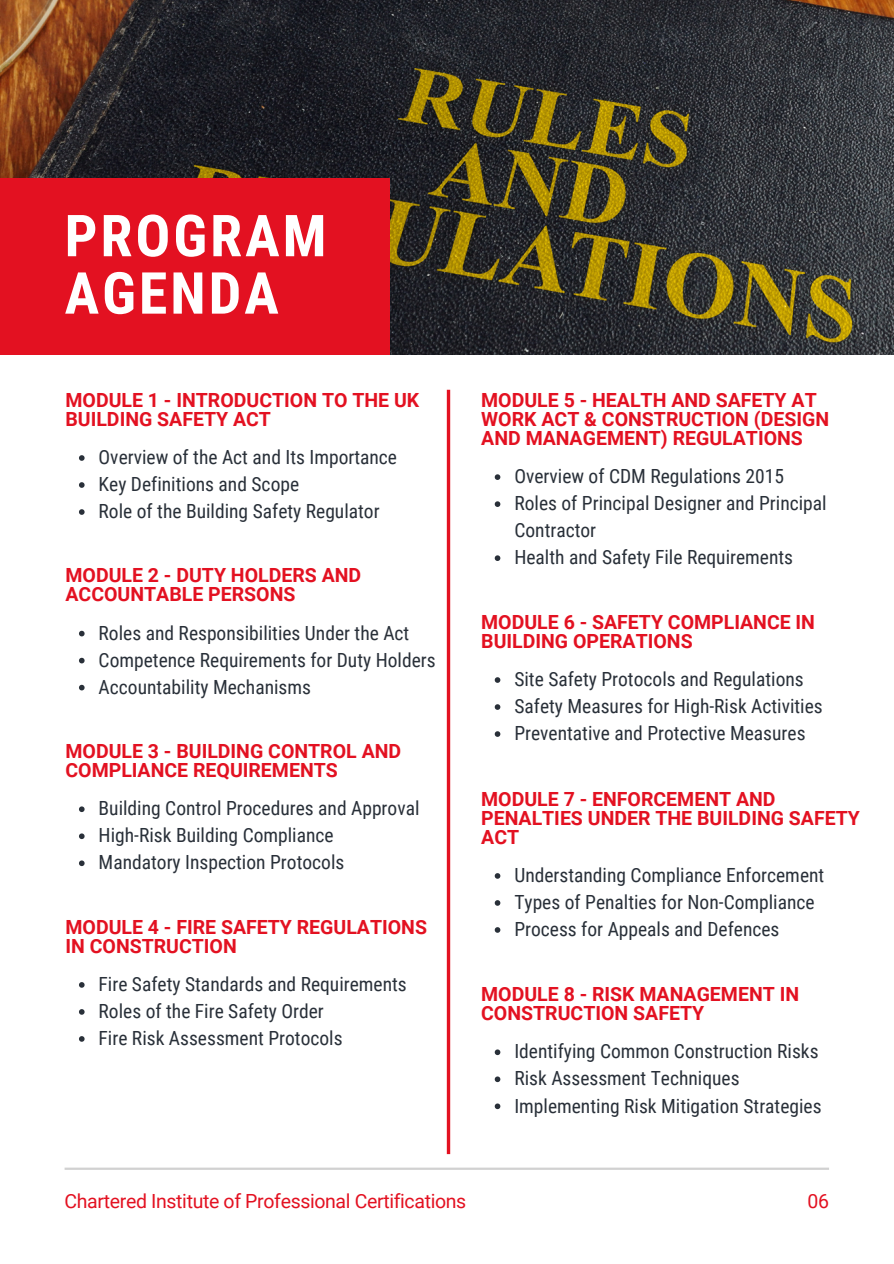
<style>
.page{position:relative;width:894px;height:1264px;background:#fff}
.page>*{position:absolute;margin:0;border:0;box-sizing:border-box;transform-origin:0 0}
.t1{font:700 57.9px/57.3px "Roboto Condensed";letter-spacing:.05em;color:#fff}
.t2{font:19.5px/27px "Roboto Condensed";color:#293039}
.t3{font:700 19.5px/19.2px "Roboto";color:#e31121}
.t4{font:19.5px "Roboto";letter-spacing:-.015em;color:#e31121}
</style>
<div class="page">
<img style="left:0;top:0;width:893px;height:355px">
<div style="left:0;top:178px;width:390px;height:176px;background:#e31121"></div>
<hr style="left:65px;top:1167px;width:763px;height:2px;background:#d1d1d1">
<svg style="left:79px;top:455px;width:6px;height:6px"></svg>
<svg style="left:79px;top:482px;width:6px;height:6px"></svg>
<svg style="left:79px;top:509px;width:6px;height:6px"></svg>
<svg style="left:79px;top:630px;width:6px;height:6px"></svg>
<svg style="left:79px;top:657px;width:6px;height:6px"></svg>
<svg style="left:79px;top:684px;width:6px;height:6px"></svg>
<svg style="left:446px;top:390px;width:4px;height:764px;fill:#e31121"></svg>
<svg style="left:79px;top:806px;width:6px;height:6px"></svg>
<svg style="left:79px;top:833px;width:6px;height:6px"></svg>
<svg style="left:79px;top:860px;width:6px;height:6px"></svg>
<svg style="left:494px;top:474px;width:6px;height:6px"></svg>
<svg style="left:494px;top:501px;width:6px;height:6px"></svg>
<svg style="left:494px;top:555px;width:6px;height:6px"></svg>
<svg style="left:494px;top:677px;width:6px;height:6px"></svg>
<svg style="left:494px;top:704px;width:6px;height:6px"></svg>
<svg style="left:494px;top:731px;width:6px;height:6px"></svg>
<svg style="left:494px;top:873px;width:6px;height:5px"></svg>
<svg style="left:494px;top:900px;width:6px;height:5px"></svg>
<svg style="left:494px;top:927px;width:6px;height:5px"></svg>
<svg style="left:494px;top:1049px;width:6px;height:6px"></svg>
<svg style="left:494px;top:1076px;width:6px;height:6px"></svg>
<svg style="left:494px;top:1103px;width:6px;height:6px"></svg>
<svg style="left:79px;top:982px;width:6px;height:5px"></svg>
<svg style="left:79px;top:1009px;width:6px;height:5px"></svg>
<svg style="left:79px;top:1036px;width:6px;height:5px"></svg>
<p class="t1" style="left:65px;top:208px;width:263px">PROGRAM<br>AGENDA</p>
<p class="t3" style="left:65px;top:390px;width:355px">MODULE 1 - INTRODUCTION TO THE UK<br>BUILDING SAFETY ACT</p>
<p class="t2" style="left:99px;top:444px;width:300px">Overview of the Act and Its Importance</p>
<h1 class="t2" style="left:99px;top:471px;width:202px">Key Definitions and Scope</h1>
<h2 class="t2" style="left:99px;top:498px;width:282px">Role of the Building Safety Regulator</h2>
<p class="t3" style="left:65px;top:566px;width:297px">MODULE 2 - DUTY HOLDERS AND<br>ACCOUNTABLE PERSONS</p>
<p class="t2" style="left:99px;top:619px;width:312px">Roles and Responsibilities Under the Act</p>
<h2 class="t2" style="left:99px;top:646px;width:338px">Competence Requirements for Duty Holders</h2>
<p class="t2" style="left:99px;top:673px;width:214px">Accountability Mechanisms</p>
<p class="t3" style="left:65px;top:741px;width:337px">MODULE 3 - BUILDING CONTROL AND<br>COMPLIANCE REQUIREMENTS</p>
<p class="t2" style="left:99px;top:795px;width:322px">Building Control Procedures and Approval</p>
<h2 class="t2" style="left:99px;top:822px;width:236px">High-Risk Building Compliance</h2>
<p class="t2" style="left:99px;top:849px;width:247px">Mandatory Inspection Protocols</p>
<p class="t3" style="left:65px;top:917px;width:363px">MODULE 4 - FIRE SAFETY REGULATIONS<br>IN CONSTRUCTION</p>
<p class="t2" style="left:99px;top:970px;width:309px">Fire Safety Standards and Requirements</p>
<h2 class="t2" style="left:99px;top:997px;width:227px">Roles of the Fire Safety Order</h2>
<p class="t2" style="left:99px;top:1024px;width:245px">Fire Risk Assessment Protocols</p>
<p class="t3" style="left:481px;top:390px;width:349px">MODULE 5 - HEALTH AND SAFETY AT<br>WORK ACT &amp; CONSTRUCTION (DESIGN<br>AND MANAGEMENT) REGULATIONS</p>
<h2 class="t2" style="left:514px;top:463px;width:271px">Overview of CDM Regulations 2015</h2>
<p class="t2" style="left:514px;top:490px;width:314px">Roles of Principal Designer and Principal<br>Contractor</p>
<p class="t2" style="left:514px;top:544px;width:280px">Health and Safety File Requirements</p>
<p class="t3" style="left:481px;top:612px;width:335px">MODULE 6 - SAFETY COMPLIANCE IN<br>BUILDING OPERATIONS</p>
<p class="t2" style="left:514px;top:666px;width:291px">Site Safety Protocols and Regulations</p>
<h2 class="t2" style="left:514px;top:693px;width:310px">Safety Measures for High-Risk Activities</h2>
<p class="t2" style="left:514px;top:720px;width:292px">Preventative and Protective Measures</p>
<p class="t3" style="left:481px;top:789px;width:380px">MODULE 7 - ENFORCEMENT AND<br>PENALTIES UNDER THE BUILDING SAFETY<br>ACT</p>
<p class="t2" style="left:514px;top:862px;width:311px">Understanding Compliance Enforcement</p>
<h2 class="t2" style="left:514px;top:889px;width:302px">Types of Penalties for Non-Compliance</h2>
<p class="t2" style="left:514px;top:916px;width:266px">Process for Appeals and Defences</p>
<p class="t3" style="left:481px;top:984px;width:319px">MODULE 8 - RISK MANAGEMENT IN<br>CONSTRUCTION SAFETY</p>
<p class="t2" style="left:514px;top:1038px;width:305px">Identifying Common Construction Risks</p>
<h2 class="t2" style="left:514px;top:1065px;width:227px">Risk Assessment Techniques</h2>
<p class="t2" style="left:514px;top:1092px;width:308px">Implementing Risk Mitigation Strategies</p>
<p class="t4" style="left:65px;top:1189px;width:403px">Chartered Institute of Professional Certifications</p>
<p class="t4" style="left:807px;top:1189px;width:23px">06</p>
</div>
